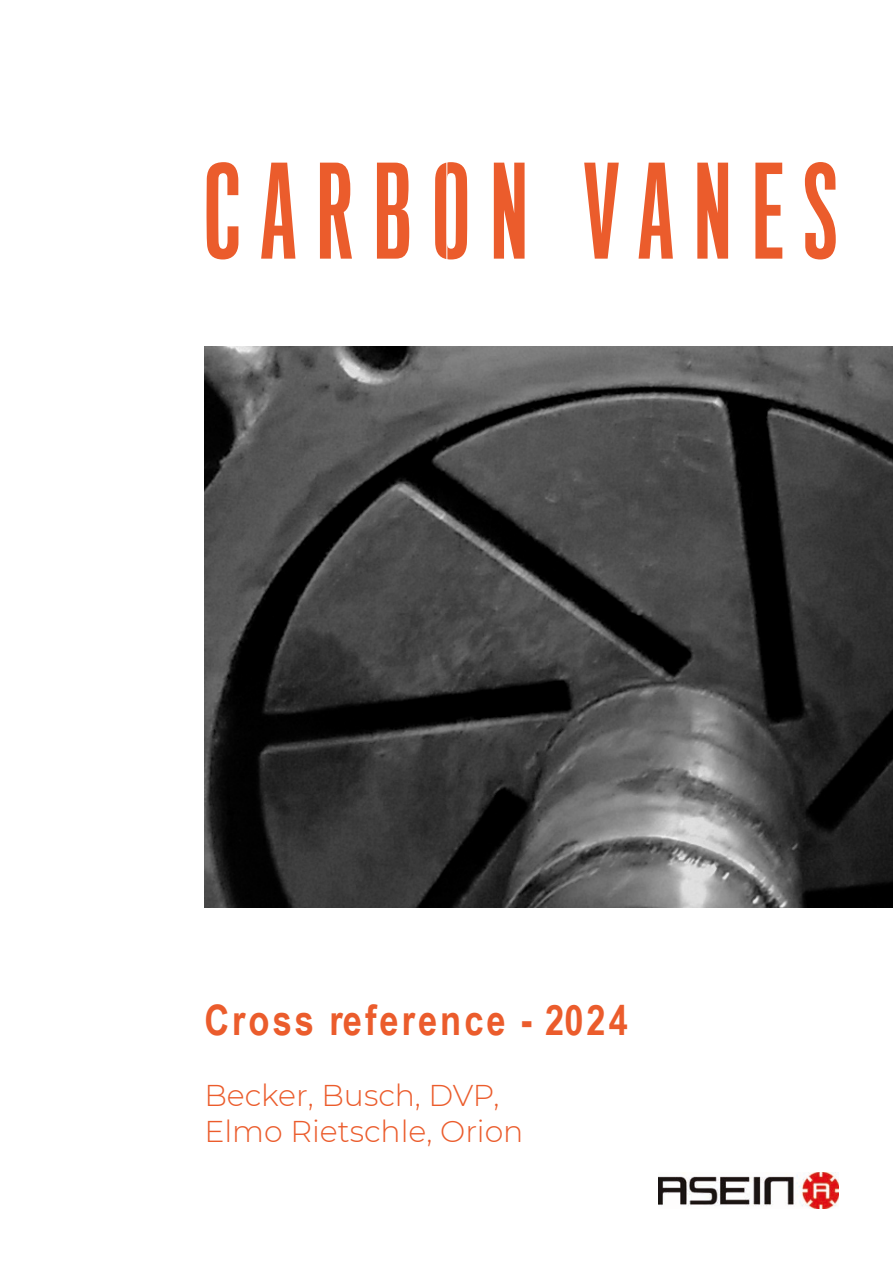
<style>
.page{position:relative;width:893px;height:1263px;background:#fff}
.page>*{position:absolute;margin:0;border:0;box-sizing:border-box;transform-origin:0 0}
.t1{font:120px "Titling Gothic FB Skyline Standard";letter-spacing:.18em;color:#eb5c2c}
.t2{font:700 42px "Arial Narrow";letter-spacing:.07em;color:#eb5c2c}
.t3{font:300 30px/36px "Montserrat";color:#eb5c2c}
</style>
<div class="page">
<img style="left:658px;top:1172px;width:181px;height:37px">
<img style="left:204px;top:347px;width:689px;height:560px">
<h1 class="t1" style="left:204px;top:143px;width:634px">CARBON VANES</h1>
<h2 class="t2" style="left:204px;top:988px;width:425px">Cross reference - 2024</h2>
<p class="t3" style="left:204px;top:1076px;width:321px">Becker, Busch, DVP,<br>Elmo Rietschle, Orion</p>
</div>
